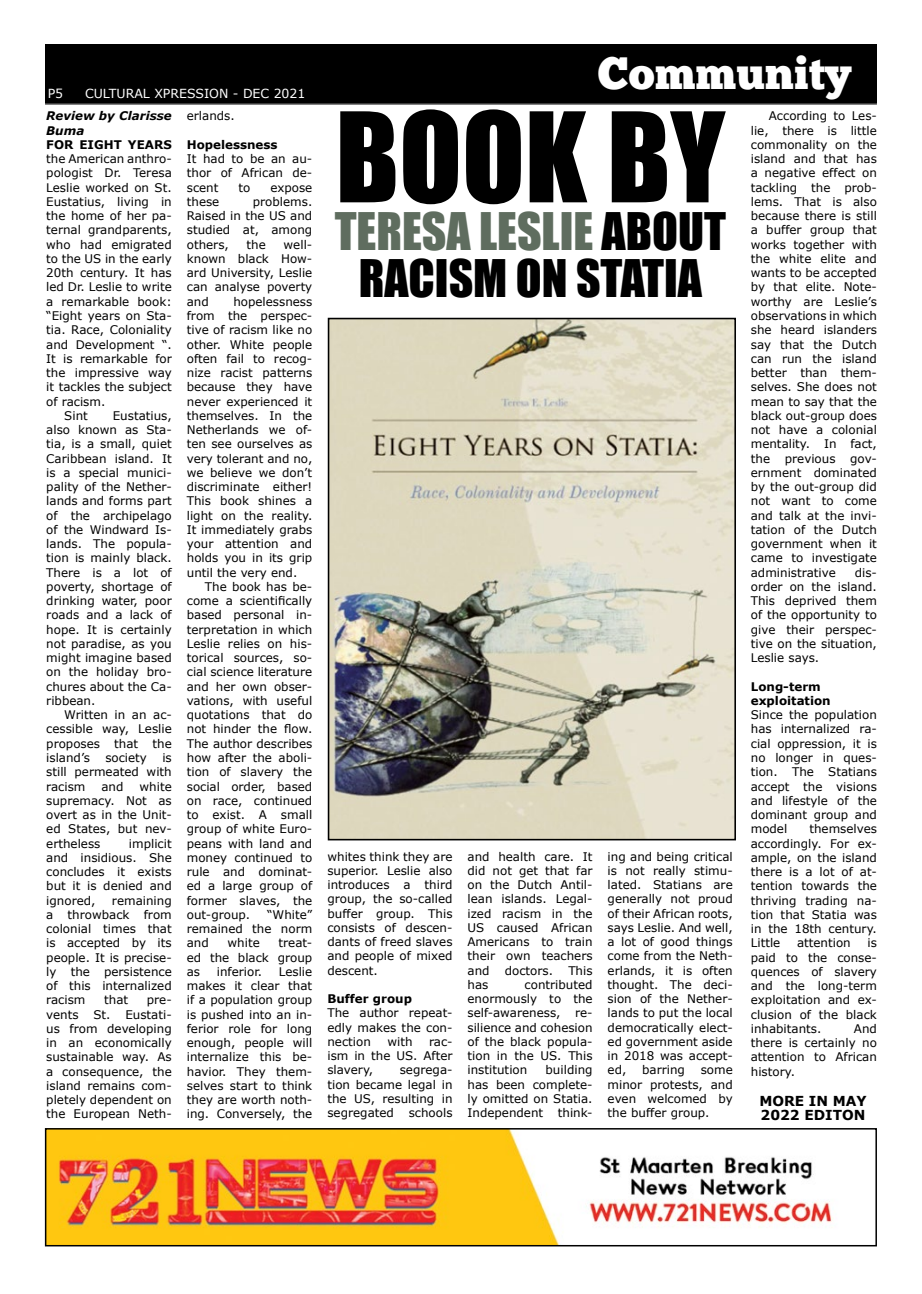
<style>
.page{position:relative;width:922px;height:1294px;background:#fff}
.page>*{position:absolute;margin:0;border:0;box-sizing:border-box;transform-origin:0 0}
.t1{font:115.12px "Impact";color:#000}
.t2{font:47.62px/47.5px "Impact";color:#000;text-align:center}
.t3{font:45px "Chunk Five Ex";color:#fff}
.t4{font:700 13.75px/13.8px "Verdana";color:#000}
.t5{font:12.5px "Verdana";color:#fff}
.t6{font:11.88px/14.2px "Verdana";color:#000;text-align:justify}
.t7{font:700 11.88px/14.2px "Verdana";color:#000}
.t8{font:italic 700 11.88px/14.2px "Verdana";color:#000}
.s1{color:#5f6d5f}
</style>
<div class="page">
<div style="left:45px;top:44px;width:831px;height:59px;background:#000"></div>
<hr style="left:45px;top:103px;width:831px;height:1px;background:#000">
<img style="left:48px;top:1130px;width:785px;height:113px">
<div style="left:45px;top:1127px;width:831px;height:119px;border:2px solid #000"></div>
<img style="left:330px;top:321px;width:402px;height:516px">
<div style="left:327px;top:318px;width:408px;height:522px;border:2px solid #000"></div>
<p class="t5" style="left:48px;top:85px;width:17px">P5</p>
<p class="t5" style="left:85px;top:85px;width:222px">cultural xpression - dec 2021</p>
<p class="t8" style="left:46px;top:109px;width:127px">Review by Clarisse<br>Buma</p>
<p class="t7" style="left:46px;top:137px;width:126px">For eight years</p>
<p class="t6" style="left:46px;top:152px;width:127px">the American anthro-</p>
<p class="t6" style="left:46px;top:166px;width:127px">pologist Dr. Teresa</p>
<p class="t6" style="left:46px;top:180px;width:127px">Leslie worked on St.</p>
<p class="t6" style="left:46px;top:195px;width:127px">Eustatius, living in</p>
<p class="t6" style="left:46px;top:209px;width:127px">the home of her pa-</p>
<p class="t6" style="left:46px;top:223px;width:127px">ternal grandparents,</p>
<p class="t6" style="left:46px;top:237px;width:127px">who had emigrated</p>
<p class="t6" style="left:46px;top:252px;width:127px">to the US in the early</p>
<p class="t6" style="left:46px;top:266px;width:127px">20th century. It has</p>
<p class="t6" style="left:46px;top:280px;width:127px">led Dr. Leslie to write</p>
<p class="t6" style="left:46px;top:294px;width:127px">a remarkable book:</p>
<p class="t6" style="left:46px;top:309px;width:127px">“Eight years on Sta-</p>
<p class="t6" style="left:46px;top:323px;width:127px">tia. Race, Coloniality</p>
<p class="t6" style="left:46px;top:337px;width:127px">and Development “.</p>
<p class="t6" style="left:46px;top:351px;width:127px">It is remarkable for</p>
<p class="t6" style="left:46px;top:366px;width:127px">the impressive way</p>
<p class="t6" style="left:46px;top:380px;width:127px">it tackles the subject</p>
<p class="t6" style="left:46px;top:394px;width:61px">of racism.</p>
<p class="t6" style="left:64px;top:408px;width:25px">Sint</p>
<p class="t6" style="left:46px;top:408px;width:127px;text-indent:66px">Eustatius, also known as Sta&shy;tia, is a small, quiet Caribbean island. It is a special munici&shy;pality of the Nether&shy;lands and forms part of the archipelago of the Windward Is&shy;lands. The popula&shy;tion is mainly black.<br>There is a lot of poverty, shortage of drinking water, poor roads and a lack of hope. It is certainly not paradise, as you might imagine based on the holiday bro&shy;chures about the Ca&shy;ribbean.</p>
<p class="t6" style="left:46px;top:708px;width:127px;text-indent:18px">Written in an ac&shy;cessible way, Leslie proposes that the island’s</p>
<p class="t6" style="left:46px;top:750px;width:127px;text-indent:116px">is still permeated with racism</p>
<p class="t6" style="left:105px;top:750px;width:43px">society</p>
<p class="t6" style="left:46px;top:779px;width:127px;text-indent:93px">white supremacy. Not as overt as in the Unit&shy;ed States, but nev&shy;ertheless</p>
<p class="t6" style="left:101px;top:779px;width:24px">and</p>
<p class="t6" style="left:46px;top:836px;width:127px;text-indent:83px">implicit and insidious. She concludes it exists but it is denied and ignored,</p>
<p class="t6" style="left:46px;top:893px;width:127px;text-indent:66px">remaining a throwback from colonial times that is accepted by its people. It is precise&shy;ly the persistence of this internalized racism</p>
<p class="t6" style="left:104px;top:993px;width:26px">that</p>
<p class="t6" style="left:46px;top:993px;width:127px;text-indent:100px">pre&shy;vents St. Eustati&shy;us from developing in an economically sustainable way. As a consequence, the island remains com&shy;pletely dependent on the European Neth-</p>
<p class="t6" style="left:187px;top:109px;width:49px">erlands.</p>
<p class="t7" style="left:187px;top:137px;width:92px">Hopelessness</p>
<p class="t6" style="left:187px;top:152px;width:127px">It had to be an au&shy;thor of African de&shy;scent</p>
<p class="t6" style="left:238px;top:180px;width:13px">to</p>
<p class="t6" style="left:270px;top:180px;width:43px">expose</p>
<p class="t6" style="left:187px;top:195px;width:34px">these</p>
<p class="t6" style="left:187px;top:195px;width:127px;text-indent:66px">problems.<br>Raised in the US and studied at, among others,</p>
<p class="t6" style="left:187px;top:237px;width:127px;text-indent:97px">well&shy;known black How&shy;ard University, Leslie can analyse poverty and</p>
<p class="t6" style="left:246px;top:237px;width:21px">the</p>
<p class="t6" style="left:187px;top:294px;width:127px;text-indent:47px">hopelessness from the perspec&shy;tive of racism like no other. White people often fail to recog&shy;nize racist patterns because they have never experienced it themselves. In the Netherlands we of&shy;ten see ourselves as very tolerant and no, we believe we don’t discriminate either!<br>This book shines a light on the reality.<br>It immediately grabs your attention and holds you in its grip until the very end.</p>
<p class="t6" style="left:187px;top:579px;width:127px;text-indent:18px">The book has be&shy;come a scientifically based personal in&shy;terpretation in which Leslie relies on his&shy;torical sources, so&shy;cial science literature and her own obser&shy;vations, with useful quotations that do not hinder the flow.<br>The author describes how after the aboli&shy;tion of slavery the social order, based on race, continued to exist. A small group of white Euro&shy;peans with land and money continued to rule and dominat&shy;ed a large group of former slaves, the out-group.</p>
<p class="t6" style="left:187px;top:907px;width:127px;text-indent:80px">“White” remained the norm and</p>
<p class="t6" style="left:227px;top:936px;width:34px">white</p>
<p class="t6" style="left:187px;top:936px;width:127px;text-indent:92px">treat&shy;ed the black group as</p>
<p class="t6" style="left:217px;top:964px;width:47px">inferior.</p>
<p class="t6" style="left:187px;top:964px;width:127px;text-indent:92px">Leslie makes it clear that if a population group is pushed into an in&shy;ferior role for long enough, people will internalize this be&shy;havior. They them&shy;selves start to think they are worth noth&shy;ing. Conversely, the</p>
<h3 class="t3" style="left:597px;top:40px;width:255px">Community</h3>
<h1 class="t1" style="left:335px;top:68px;width:391px">BOOK BY</h1>
<h2 class="t2" style="left:334px;top:206px;width:392px"><span class="s1">TERESA LESLIE</span> ABOUT<br>RACISM ON STATIA</h2>
<p class="t6" style="left:327px;top:849px;width:127px">whites think they are superior. Leslie also introduces a third group, the so-called buffer group. This consists of descen&shy;dants of freed slaves and people of mixed descent.</p>
<p class="t7" style="left:327px;top:991px;width:86px">Buffer group</p>
<p class="t6" style="left:327px;top:1006px;width:127px">The author repeat&shy;edly makes the con&shy;nection</p>
<p class="t6" style="left:387px;top:1034px;width:27px">with</p>
<p class="t6" style="left:327px;top:1034px;width:127px;text-indent:102px">rac&shy;ism in the US. After slavery,</p>
<p class="t6" style="left:327px;top:1063px;width:126px;text-indent:72px">segrega&shy;tion became legal in the US, resulting in segregated schools</p>
<p class="t6" style="left:467px;top:849px;width:127px">and health care. It did not get that far on the Dutch Antil&shy;lean islands. Legal&shy;ized racism in the US caused African Americans to train their own teachers and</p>
<p class="t6" style="left:504px;top:963px;width:50px">doctors.</p>
<p class="t6" style="left:568px;top:963px;width:26px">This</p>
<p class="t6" style="left:467px;top:977px;width:127px;text-indent:57px">contributed enormously to the self-awareness, re&shy;silience and cohesion of the black popula&shy;tion in the US. This institution</p>
<p class="t6" style="left:467px;top:977px;width:22px">has</p>
<p class="t6" style="left:467px;top:1063px;width:127px;text-indent:78px">building has been complete&shy;ly omitted on Statia.<br>Independent think-</p>
<p class="t6" style="left:607px;top:849px;width:127px">ing and being critical is not really stimu&shy;lated. Statians are generally not proud of their African roots, says Leslie. And well, a lot of good things come from the Neth&shy;erlands, it is often thought. The deci&shy;sion of the Nether&shy;lands to put the local democratically elect&shy;ed government aside in 2018 was accept&shy;ed,</p>
<p class="t6" style="left:642px;top:1063px;width:44px">barring</p>
<p class="t6" style="left:607px;top:1063px;width:127px;text-indent:93px">some minor protests, and even welcomed by the buffer group.</p>
<p class="t6" style="left:750px;top:109px;width:128px;text-indent:18px">According to Les&shy;lie, there is little commonality on the island and that has a negative effect on tackling the prob&shy;lems. That is also because there is still a buffer group that works together with the white elite and wants to be accepted by that elite. Note&shy;worthy are Leslie’s observations in which she heard islanders say that the Dutch can run the island better than them&shy;selves. She does not mean to say that the black out-group does not have a colonial mentality. In fact, the previous gov&shy;ernment dominated by the out-group did not want to come and talk at the invi&shy;tation of the Dutch government when it came to investigate administrative</p>
<p class="t6" style="left:750px;top:565px;width:128px;text-indent:104px">dis&shy;order on the island.<br>This deprived them of the opportunity to give their perspec&shy;tive on the situation, Leslie says.</p>
<p class="t7" style="left:750px;top:679px;width:81px">Long-term exploitation</p>
<p class="t6" style="left:750px;top:708px;width:128px">Since the population has internalized ra&shy;cial oppression, it is no longer in ques&shy;tion. The Statians accept the visions and lifestyle of the dominant group and model</p>
<p class="t6" style="left:750px;top:822px;width:128px;text-indent:59px">themselves accordingly. For ex&shy;ample, on the island there is a lot of at&shy;tention towards the thriving trading na&shy;tion that Statia was in the 18th century.<br>Little</p>
<p class="t6" style="left:750px;top:936px;width:128px;text-indent:117px">is paid to the conse&shy;quences of slavery and the long-term exploitation and ex&shy;clusion of the black inhabitants.</p>
<p class="t6" style="left:796px;top:936px;width:55px">attention</p>
<p class="t6" style="left:750px;top:1021px;width:128px;text-indent:103px">And there is certainly no attention to African history.</p>
<p class="t4" style="left:759px;top:1094px;width:109px">more in may<br>2022 editon</p>
</div>
